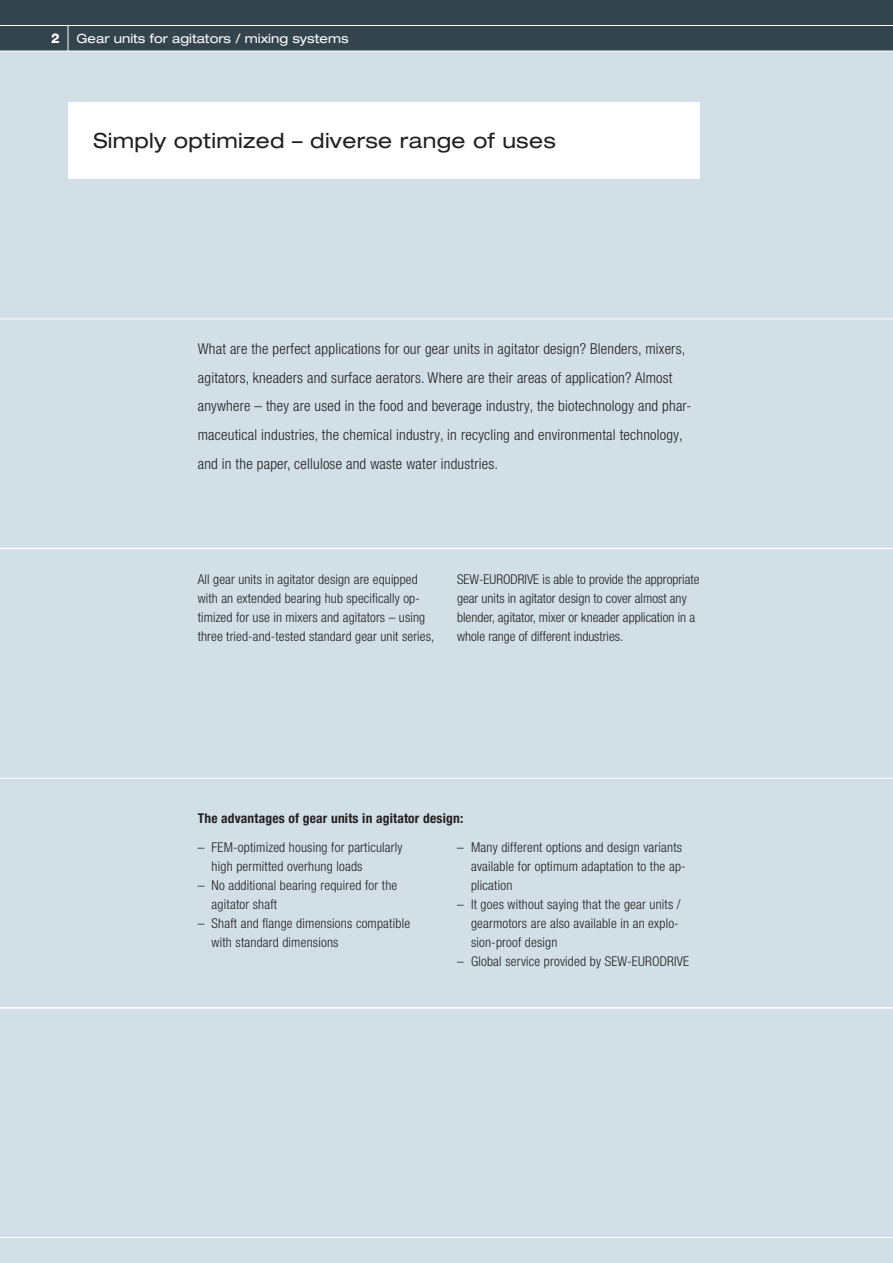
<style>
.page{position:relative;width:893px;height:1263px;background:#fff}
.page>*{position:absolute;margin:0;border:0;box-sizing:border-box;transform-origin:0 0}
.a_HeadimKasten{font:expanded 21px "Helvetica Neue LT Pro";letter-spacing:.015em;color:#231f20}
.a_Einleitungstext{font:300 condensed 15px/28.7px "Helvetica Neue LT Pro";letter-spacing:.015em;color:#231f20}
.a_Fliesstext{font:300 condensed 13.5px/19.2px "Helvetica Neue LT Pro";letter-spacing:.015em;color:#231f20}
.a_Fliesstext-2{font:700 condensed 13.5px "Helvetica Neue LT Pro";letter-spacing:.015em;color:#231f20}
.t1{font:800 13.5px "Helvetica Neue LT Pro";color:#fff}
.a_Kopfzeileweiss{font:expanded 12.75px "Helvetica Neue LT Pro";color:#fff}
</style>
<div class="page">
<div style="left:0;top:0;width:893px;height:51px;background:#33444d"></div>
<div style="left:0;top:51px;width:893px;height:1212px;background:#d2dfe7"></div>
<hr style="left:0;top:25px;width:893px;height:1px;background:#fff">
<hr style="left:0;top:51px;width:893px;height:1px;background:#fff">
<svg style="left:68px;top:26px;width:1px;height:25px"></svg>
<hr style="left:0;top:778px;width:893px;height:1px;background:#fff">
<hr style="left:0;top:319px;width:893px;height:1px;background:#fff">
<div style="left:68px;top:102px;width:631px;height:77px;background:#fff"></div>
<hr style="left:0;top:548px;width:893px;height:1px;background:#fff">
<hr style="left:0;top:1237px;width:893px;height:1px;background:#fff">
<hr style="left:0;top:1007px;width:893px;height:1px;background:#fff">
<p class="t1" style="left:51px;top:30px;width:10px">2</p>
<p class="a_Kopfzeileweiss" style="left:77px;top:30px;width:273px">Gear units for agitators / mixing systems</p>
<p class="a_HeadimKasten" style="left:94px;top:127px;width:464px">Simply optimized – diverse range of uses</p>
<p class="a_Einleitungstext" style="left:198px;top:334px;width:495px">What are the perfect applications for our gear units in agitator design? Blenders, mixers, agitators, kneaders and surface aerators. Where are their areas of application? Almost anywhere – they are used in the food and beverage industry, the biotechnology and phar&shy;maceutical industries, the chemical industry, in recycling and environmental technology, and in the paper, cellulose and waste water industries.</p>
<p class="a_Fliesstext" style="left:198px;top:569px;width:238px">All gear units in agitator design are equipped with an extended bearing hub specifically op&shy;timized for use in mixers and agitators – using three tried-and-tested standard gear unit series,</p>
<p class="a_Fliesstext" style="left:457px;top:569px;width:244px">SEW‑EURODRIVE is able to provide the appropriate gear units in agitator design to cover almost any blender, agitator, mixer or kneader application in a whole range of different industries.</p>
<p class="a_Fliesstext-2" style="left:198px;top:810px;width:267px">The advantages of gear units in agitator design:</p>
<p class="a_Fliesstext" style="left:212px;top:837px;width:192px;text-indent:-14px">– FEM-optimized housing for particularly high permitted overhung loads</p>
<p class="a_Fliesstext" style="left:212px;top:875px;width:187px;text-indent:-14px">– No additional bearing required for the agitator shaft</p>
<p class="a_Fliesstext" style="left:212px;top:914px;width:200px;text-indent:-14px">– Shaft and flange dimensions compatible with standard dimensions</p>
<p class="a_Fliesstext" style="left:471px;top:837px;width:216px;text-indent:-14px">– Many different options and design variants available for optimum adaptation to the ap&shy;plication</p>
<p class="a_Fliesstext" style="left:471px;top:894px;width:211px;text-indent:-14px">– It goes without saying that the gear units / gearmotors are also available in an explo&shy;sion-proof design</p>
<p class="a_Fliesstext" style="left:457px;top:952px;width:234px">– Global service provided by SEW‑EURODRIVE</p>
</div>
